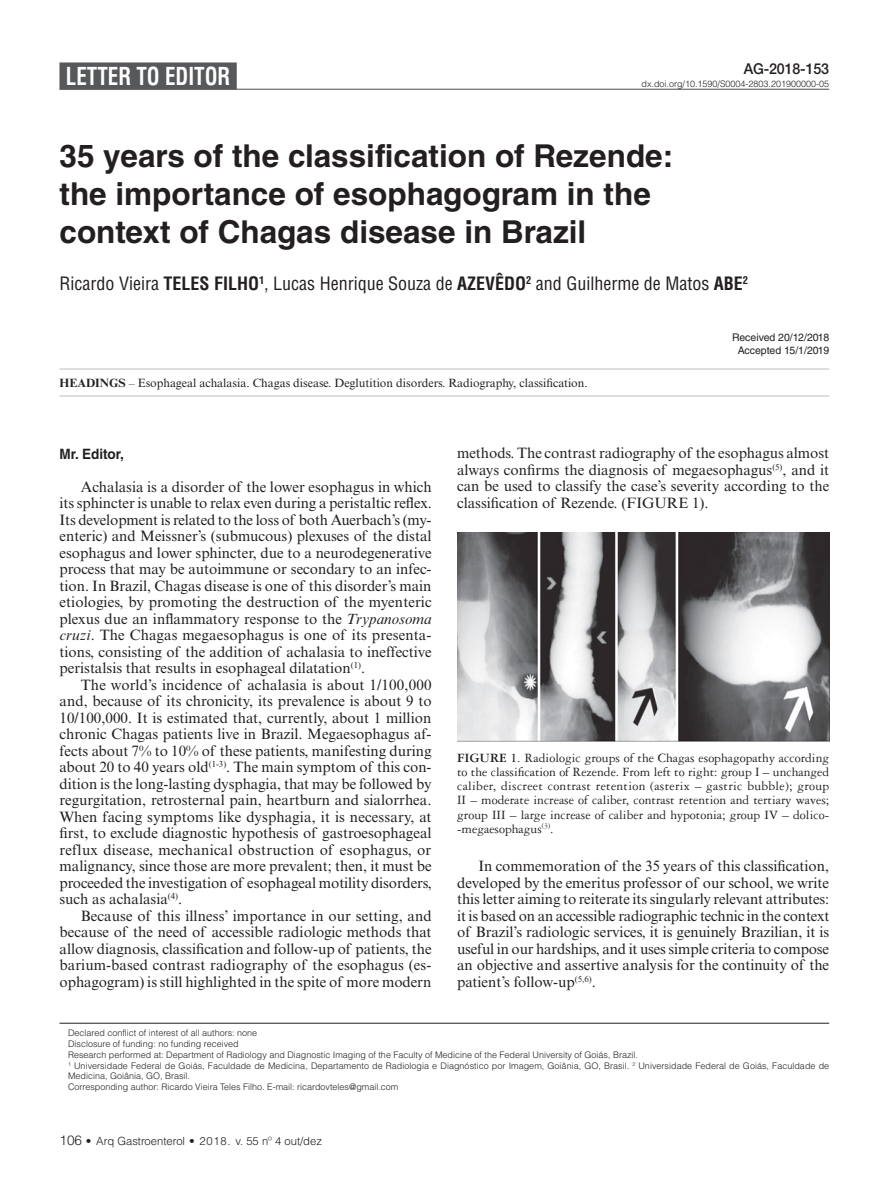
<style>
.page{position:relative;width:893px;height:1191px;background:#fff}
.page>*{position:absolute;margin:0;border:0;box-sizing:border-box;transform-origin:0 0}
.Titulo{font:700 31.5px/37.8px "Helvetica LT Std";color:#231f20}
.t1{font:700 condensed 24.15px "Helvetica LT Std";color:#fff;scale:.87 1}
.Autores{font:condensed 18px "Helvetica LT Std";color:#231f20}
.Body_Text{font:15px/16.5px "Times New Roman MT Std";color:#231f20;text-align:justify}
.Arq{font:500 15px "Helvetica Neue LT Pro";letter-spacing:-.01em;color:#231f20;scale:.95 1}
.Body_Topic{font:700 14.25px "Helvetica LT Std";color:#231f20;scale:.95 1}
.Legenda{font:13.5px/14.2px "Garamond 3 LT Std";color:#231f20;text-align:justify}
.Body_Abstract{font:12px "Times New Roman MT Std";color:#231f20}
.Credito_Sfio{font:300 11.25px "Helvetica LT Std";color:#231f20}
.Data{font:10.5px "Helvetica LT Std";color:#231f20}
.Credito_Sfio-2{font:300 9px/10.8px "Helvetica LT Std";color:#231f20}
.Credito_Fio{font:300 9px "Helvetica LT Std";color:#231f20}
.s1{font-weight:700}
.s2{font-style:italic}
.s3{font-size:13.5px}
</style>
<div class="page">
<hr style="left:60px;top:89px;width:769px;height:1px;background:#4b4c4d">
<div style="left:59px;top:62px;width:178px;height:27px;background:#57585a"></div>
<hr style="left:60px;top:368px;width:769px;height:2px;background:#d1d2d4">
<hr style="left:60px;top:395px;width:769px;height:2px;background:#d1d2d4">
<hr style="left:60px;top:1023px;width:769px;height:1px;background:#231f20">
<img style="left:457px;top:533px;width:372px;height:209px">
<h2 class="t1" style="left:66px;top:61px;width:191px">LETTER TO EDITOR</h2>
<p class="Arq" style="left:744px;top:60px;width:91px">AG-2018-153</p>
<p class="Credito_Sfio-2" style="left:642px;top:78px;width:189px">dx.doi.org/10.1590/S0004-2803.201900000-05</p>
<p class="Titulo" style="left:60px;top:137px;width:615px">35 years of the classification of Rezende: the importance of esophagogram in the context of Chagas disease in Brazil</p>
<p class="Autores" style="left:60px;top:272px;width:690px">Ricardo Vieira <span class="s1">TELES FILHO</span><sup>1</sup>, Lucas Henrique Souza de <span class="s1">AZEVÊDO</span><sup>2</sup> and Guilherme de Matos <span class="s1">ABE</span><sup>2</sup></p>
<p class="Data" style="left:732px;top:331px;width:99px">Received 20/12/2018</p>
<p class="Data" style="left:738px;top:344px;width:93px">Accepted 15/1/2019</p>
<p class="Body_Abstract" style="left:60px;top:376px;width:530px"><span class="s1">HEADINGS</span> – Esophageal achalasia. Chagas disease. Deglutition disorders. Radiography, classification.</p>
<p class="Body_Topic" style="left:60px;top:446px;width:69px">Mr. Editor,</p>
<p class="Body_Text" style="left:60px;top:478px;width:374px;text-indent:21px">Achalasia is a disorder of the lower esophagus in which its sphincter is unable to relax even during a peristaltic reflex.<br>Its development is related to the loss of both Auerbach’s (my&shy;enteric) and Meissner’s (submucous) plexuses of the distal esophagus and lower sphincter, due to a neurodegenerative process that may be autoimmune or secondary to an infec&shy;tion. In Brazil, Chagas disease is one of this disorder’s main etiologies, by promoting the destruction of the myenteric plexus due an inflammatory response to the <span class="s2">Trypanosoma cruzi</span>. The Chagas megaesophagus is one of its presenta&shy;tions, consisting of the addition of achalasia to ineffective peristalsis that results in esophageal dilatation<sup>(1)</sup>.</p>
<p class="Body_Text" style="left:60px;top:676px;width:374px;text-indent:21px">The world’s incidence of achalasia is about 1/100,000 and, because of its chronicity, its prevalence is about 9 to 10/100,000. It is estimated that, currently, about 1 million chronic Chagas patients live in Brazil. Megaesophagus af&shy;fects about 7% to 10% of these patients, manifesting during about 20 to 40 years old<sup>(1-3)</sup>. The main symptom of this con&shy;dition is the long-lasting dysphagia, that may be followed by regurgitation, retrosternal pain, heartburn and sialorrhea.<br>When facing symptoms like dysphagia, it is necessary, at first, to exclude diagnostic hypothesis of gastroesophageal reflux disease, mechanical obstruction of esophagus, or malignancy, since those are more prevalent; then, it must be proceeded the investigation of esophageal motility disorders, such as achalasia<sup>(4)</sup>.</p>
<p class="Body_Text" style="left:60px;top:907px;width:374px;text-indent:21px">Because of this illness’ importance in our setting, and because of the need of accessible radiologic methods that allow diagnosis, classification and follow-up of patients, the barium-based contrast radiography of the esophagus (es&shy;ophagogram) is still highlighted in the spite of more modern</p>
<p class="Body_Text" style="left:457px;top:445px;width:374px">methods. The contrast radiography of the esophagus almost always confirms the diagnosis of megaesophagus<sup>(5)</sup>, and it can be used to classify the case’s severity according to the classification of Rezende. (FIGURE 1).</p>
<p class="Legenda" style="left:457px;top:750px;width:374px"><span class="s1">FIGURE 1</span>. Radiologic groups of the Chagas esophagopathy according to the classification of Rezende. From left to right: group I – unchanged caliber, discreet contrast retention (asterix – gastric bubble); group II – moderate increase of caliber, contrast retention and tertiary waves; group III – large increase of caliber and hypotonia; group IV – dolico--megaesophagus<sup>(3)</sup>.</p>
<p class="Body_Text" style="left:457px;top:858px;width:374px;text-indent:21px">In commemoration of the 35 years of this classification, developed by the emeritus professor of our school, we write this letter aiming to reiterate its singularly relevant attributes: it is based on an accessible radiographic technic in the context of Brazil’s radiologic services, it is genuinely Brazilian, it is useful in our hardships, and it uses simple criteria to compose an objective and assertive analysis for the continuity of the patient’s follow-up<sup>(5,6)</sup>.</p>
<p class="Credito_Fio" style="left:68px;top:1027px;width:191px">Declared conflict of interest of all authors: none</p>
<p class="Credito_Sfio-2" style="left:68px;top:1038px;width:172px">Disclosure of funding: no funding received</p>
<p class="Credito_Sfio-2" style="left:68px;top:1049px;width:572px">Research performed at: Department of Radiology and Diagnostic Imaging of the Faculty of Medicine of the Federal University of Goiás, Brazil.</p>
<p class="Credito_Sfio-2" style="left:68px;top:1059px;width:763px"><sup>1</sup> Universidade Federal de Goiás, Faculdade de Medicina, Departamento de Radiologia e Diagnóstico por Imagem, Goiânia, GO, Brasil. <sup>2</sup> Universidade Federal de Goiás, Faculdade de<br>Medicina, Goiânia, GO, Brasil.</p>
<p class="Credito_Sfio-2" style="left:68px;top:1081px;width:332px">Corresponding author: Ricardo Vieira Teles Filho. E-mail: ricardovteles@gmail.com</p>
<p class="Credito_Sfio" style="left:60px;top:1133px;width:264px"><span class="s3">106</span> • Arq Gastroenterol • 2018. v. 55 nº 4 out/dez</p>
</div>
